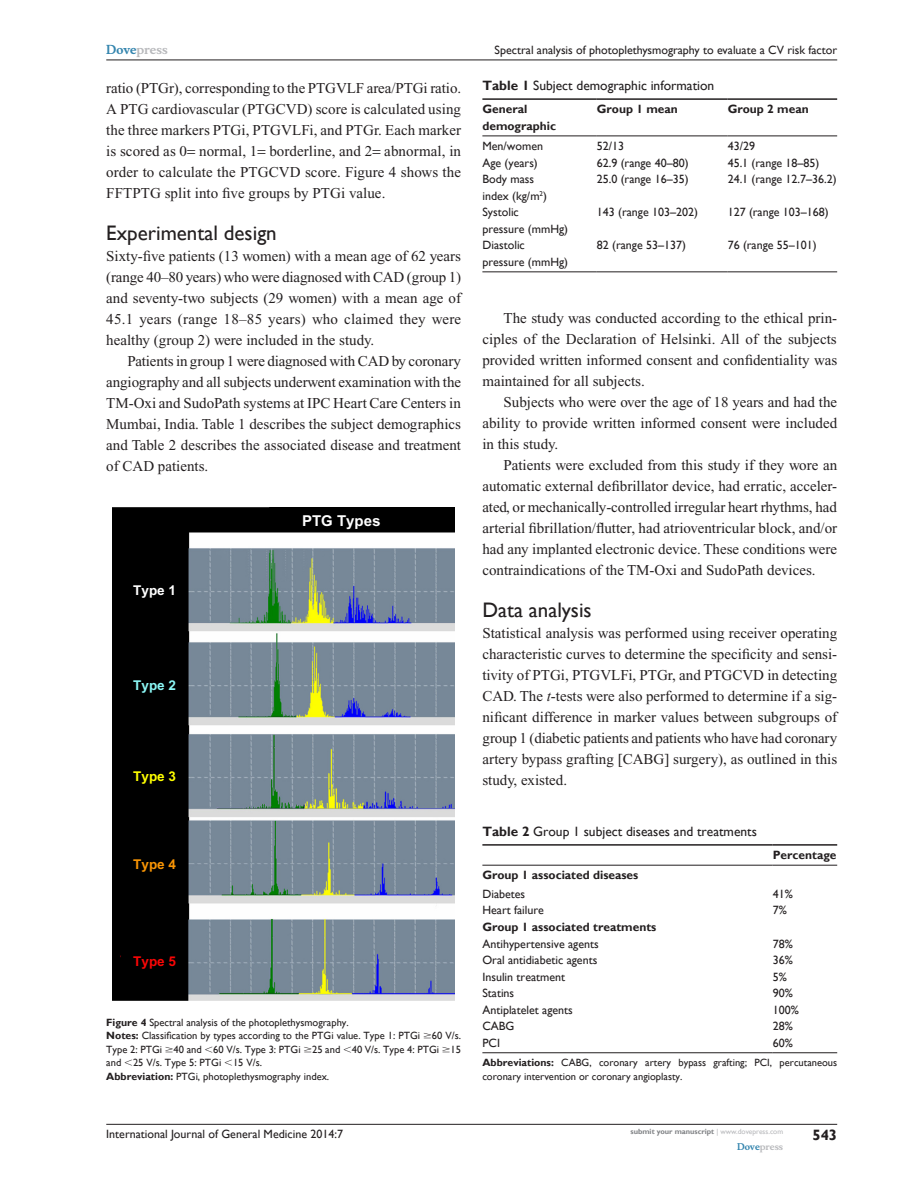
<style>
.page{position:relative;width:918px;height:1188px;background:#fff}
.page>*{position:absolute;margin:0;border:0;box-sizing:border-box;transform-origin:0 0}
.t1{font:21px "Gill Sans";color:#231f20}
.TxF{font:15px/21px "Times New Roman";color:#231f20;text-align:justify}
.Tx{font:15px/21px "Times New Roman";color:#231f20;text-align:justify}
.t2{font:700 15px "Arial";color:#fefefe}
.t3{font:700 15px "Gill Sans";color:#231f20}
.TN_TT{font:13.5px "Gill Sans";color:#231f20}
.t4{font:700 13.5px "Arial";color:#fff}
.t5{font:700 13.5px "Arial";color:#8bf7f5}
.t6{font:700 13.5px "Arial";color:#fefe00}
.t7{font:700 13.5px "Arial";color:#f99505}
.t8{font:700 13.5px "Arial";color:#f90606}
.TB{font:12px/16.5px "Gill Sans";color:#231f20}
.TCH{font:700 12px/16.5px "Gill Sans";color:#231f20}
.TB-2{font:700 12px "Gill Sans";color:#231f20}
.t9{font:700 12px "Musee";color:#b8b9bc}
.FigSNRI{font:10.5px/13.5px "Gill Sans";color:#231f20;text-align:justify}
.TSNRI{font:10.5px/13.5px "Gill Sans";color:#231f20}
.FC{font:10.5px "Gill Sans";color:#231f20}
.t10{font:700 9px "Musee";color:#b8b9bc}
.t11{font:700 7.5px "Gill Sans";color:#808285}
.s1{color:#3485ae}
.s2{font-weight:700}
.s3{font-family:"Mathematical Pi One"}
.s4{font-style:italic}
.s5{font-weight:400;color:#b8b9bc}
</style>
<div class="page">
<hr style="left:106px;top:1124px;width:731px;height:1px;background:#231f20">
<hr style="left:106px;top:60px;width:731px;height:1px;background:#231f20">
<img style="left:113px;top:508px;width:342px;height:492px">
<hr style="left:482px;top:136px;width:115px;height:1px;background:#231f20">
<hr style="left:597px;top:136px;width:131px;height:1px;background:#231f20">
<hr style="left:728px;top:136px;width:109px;height:1px;background:#231f20">
<hr style="left:482px;top:271px;width:115px;height:1px;background:#231f20">
<hr style="left:597px;top:271px;width:131px;height:1px;background:#231f20">
<hr style="left:728px;top:271px;width:109px;height:1px;background:#231f20">
<hr style="left:482px;top:98px;width:115px;height:2px;background:#231f20">
<hr style="left:597px;top:98px;width:131px;height:2px;background:#231f20">
<hr style="left:728px;top:98px;width:109px;height:2px;background:#231f20">
<hr style="left:482px;top:865px;width:291px;height:1px;background:#231f20">
<hr style="left:773px;top:865px;width:64px;height:1px;background:#231f20">
<hr style="left:482px;top:1052px;width:291px;height:1px;background:#231f20">
<hr style="left:773px;top:1052px;width:64px;height:1px;background:#231f20">
<hr style="left:482px;top:844px;width:291px;height:2px;background:#231f20">
<hr style="left:773px;top:844px;width:64px;height:2px;background:#231f20">
<p class="t9" style="left:106px;top:43px;width:63px"><span class="s1">Dove</span>press</p>
<p class="TxF" style="left:106px;top:77px;width:356px">ratio (PTGr), corresponding to the PTGVLF area/PTGi ratio.<br>A PTG cardiovascular (PTGCVD) score is calculated using the three markers PTGi, PTGVLFi, and PTGr. Each marker is scored as 0 normal, 1 borderline, and 2 abnormal, in order to calculate the PTGCVD score. Figure 4 shows the FFTPTG split into five groups by PTGi value.</p>
<h2 class="t1" style="left:106px;top:220px;width:172px">Experimental design</h2>
<p class="TxF" style="left:106px;top:245px;width:357px">Sixty-five patients (13 women) with a mean age of 62 years (range 40–80 years) who were diagnosed with CAD (group 1) and seventy-two subjects (29 women) with a mean age of 45.1 years (range 18–85 years) who claimed they were healthy (group 2) were included in the study.</p>
<p class="Tx" style="left:106px;top:350px;width:356px;text-indent:21px">Patients in group 1 were diagnosed with CAD by coronary angiography and all subjects underwent examination with the TM-Oxi and SudoPath systems at IPC Heart Care Centers in Mumbai, India. Table 1 describes the subject demographics and Table 2 describes the associated disease and treatment of CAD patients.</p>
<p class="t4" style="left:133px;top:582px;width:44px">Type 1</p>
<p class="t5" style="left:133px;top:678px;width:44px">Type 2</p>
<p class="t6" style="left:133px;top:768px;width:44px">Type 3</p>
<p class="t7" style="left:133px;top:857px;width:44px">Type 4</p>
<p class="t8" style="left:133px;top:953px;width:44px">Type 5</p>
<p class="t2" style="left:302px;top:512px;width:80px">PTG Types</p>
<p class="FC" style="left:106px;top:1016px;width:244px"><span class="s2">Figure 4</span> Spectral analysis of the photoplethysmography.</p>
<p class="FigSNRI" style="left:106px;top:1029px;width:356px"><span class="s2">Notes:</span> Classification by types according to the PTGi value. Type 1: PTGi <span class="s3">$</span>60 V/s.<br>Type 2: PTGi <span class="s3">$</span>40 and <span class="s3">,</span>60 V/s. Type 3: PTGi <span class="s3">$</span>25 and <span class="s3">,</span>40 V/s. Type 4: PTGi <span class="s3">$</span>15 and <span class="s3">,</span>25 V/s. Type 5: PTGi <span class="s3">,</span>15 V/s.</p>
<p class="FigSNRI" style="left:106px;top:1069px;width:225px"><span class="s2">Abbreviation:</span> PTGi, photoplethysmography index.</p>
<p class="TB" style="left:495px;top:42px;width:344px">Spectral analysis of photoplethysmography to evaluate a CV risk factor</p>
<p class="TN_TT" style="left:482px;top:78px;width:233px"><span class="s2">Table 1</span> Subject demographic information</p>
<p class="TCH" style="left:482px;top:101px;width:75px">General demographic</p>
<p class="TCH" style="left:597px;top:101px;width:83px">Group 1 mean</p>
<p class="TCH" style="left:728px;top:101px;width:83px">Group 2 mean</p>
<p class="TB" style="left:482px;top:138px;width:62px">Men/women</p>
<p class="TB" style="left:597px;top:138px;width:29px">52/13</p>
<p class="TB" style="left:728px;top:138px;width:29px">43/29</p>
<p class="TB" style="left:482px;top:155px;width:57px">Age (years)</p>
<p class="TB" style="left:597px;top:155px;width:93px">62.9 (range 40–80)</p>
<p class="TB" style="left:728px;top:155px;width:93px">45.1 (range 18–85)</p>
<p class="TB" style="left:482px;top:171px;width:66px">Body mass index (kg/m<sup>2</sup>)</p>
<p class="TB" style="left:597px;top:171px;width:93px">25.0 (range 16–35)</p>
<p class="TB" style="left:728px;top:171px;width:111px">24.1 (range 12.7–36.2)</p>
<p class="TB" style="left:482px;top:204px;width:87px">Systolic<br>pressure (mmHg)</p>
<p class="TB" style="left:597px;top:204px;width:103px">143 (range 103–202)</p>
<p class="TB" style="left:728px;top:204px;width:103px">127 (range 103–168)</p>
<p class="TB" style="left:482px;top:237px;width:87px">Diastolic pressure (mmHg)</p>
<p class="TB" style="left:597px;top:237px;width:91px">82 (range 53–137)</p>
<p class="TB" style="left:728px;top:237px;width:91px">76 (range 55–101)</p>
<p class="Tx" style="left:482px;top:307px;width:356px;text-indent:21px">The study was conducted according to the ethical prin&shy;ciples of the Declaration of Helsinki. All of the subjects provided written informed consent and confidentiality was maintained for all subjects.</p>
<p class="Tx" style="left:482px;top:391px;width:356px;text-indent:21px">Subjects who were over the age of 18 years and had the ability to provide written informed consent were included in this study.</p>
<p class="Tx" style="left:482px;top:454px;width:356px;text-indent:21px">Patients were excluded from this study if they wore an automatic external defibrillator device, had erratic, acceler&shy;ated, or mechanically-controlled irregular heart rhythms, had arterial fibrillation/flutter, had atrioventricular block, and/or had any implanted electronic device. These conditions were contraindications of the TM-Oxi and SudoPath devices.</p>
<h2 class="t1" style="left:482px;top:597px;width:111px">Data analysis</h2>
<p class="TxF" style="left:482px;top:622px;width:356px">Statistical analysis was performed using receiver operating characteristic curves to determine the specificity and sensi&shy;tivity of PTGi, PTGVLFi, PTGr, and PTGCVD in detecting CAD. The <span class="s4">t</span>-tests were also performed to determine if a sig&shy;nificant difference in marker values between subgroups of group 1 (diabetic patients and patients who have had coronary artery bypass grafting [CABG] surgery), as outlined in this study, existed.</p>
<p class="TN_TT" style="left:482px;top:824px;width:276px"><span class="s2">Table 2</span> Group 1 subject diseases and treatments</p>
<p class="TCH" style="left:773px;top:847px;width:65px">Percentage</p>
<p class="TCH" style="left:482px;top:868px;width:157px">Group 1 associated diseases</p>
<p class="TB" style="left:482px;top:886px;width:44px">Diabetes</p>
<p class="TB" style="left:773px;top:886px;width:22px">41%</p>
<p class="TB" style="left:482px;top:902px;width:63px">Heart failure</p>
<p class="TB" style="left:773px;top:902px;width:16px">7%</p>
<p class="TB-2" style="left:482px;top:920px;width:175px">Group 1 associated treatments</p>
<p class="TB" style="left:482px;top:935px;width:118px">Antihypertensive agents</p>
<p class="TB" style="left:773px;top:935px;width:22px">78%</p>
<p class="TB" style="left:482px;top:952px;width:116px">Oral antidiabetic agents</p>
<p class="TB" style="left:773px;top:952px;width:22px">36%</p>
<p class="TB" style="left:482px;top:969px;width:84px">Insulin treatment</p>
<p class="TB" style="left:773px;top:969px;width:16px">5%</p>
<p class="TB" style="left:482px;top:985px;width:33px">Statins</p>
<p class="TB" style="left:773px;top:985px;width:22px">90%</p>
<p class="TB" style="left:482px;top:1002px;width:92px">Antiplatelet agents</p>
<p class="TB" style="left:773px;top:1002px;width:28px">100%</p>
<p class="TB" style="left:482px;top:1018px;width:34px">CABG</p>
<p class="TB" style="left:773px;top:1018px;width:22px">28%</p>
<p class="TB" style="left:482px;top:1035px;width:19px">PCI</p>
<p class="TB" style="left:773px;top:1035px;width:22px">60%</p>
<p class="TSNRI" style="left:482px;top:1056px;width:356px"><span class="s2">Abbreviations:</span> CABG, coronary artery bypass grafting; PCI, percutaneous coronary intervention or coronary angioplasty.</p>
<p class="TB" style="left:106px;top:1126px;width:238px">International Journal of General Medicine 2014:7</p>
<p class="t11" style="left:631px;top:1127px;width:154px">submit your manuscript <span class="s5">| www.dovepress.com</span></p>
<p class="t10" style="left:737px;top:1141px;width:48px"><span class="s1">Dove</span>press</p>
<p class="t3" style="left:812px;top:1126px;width:26px">543</p>
</div>
